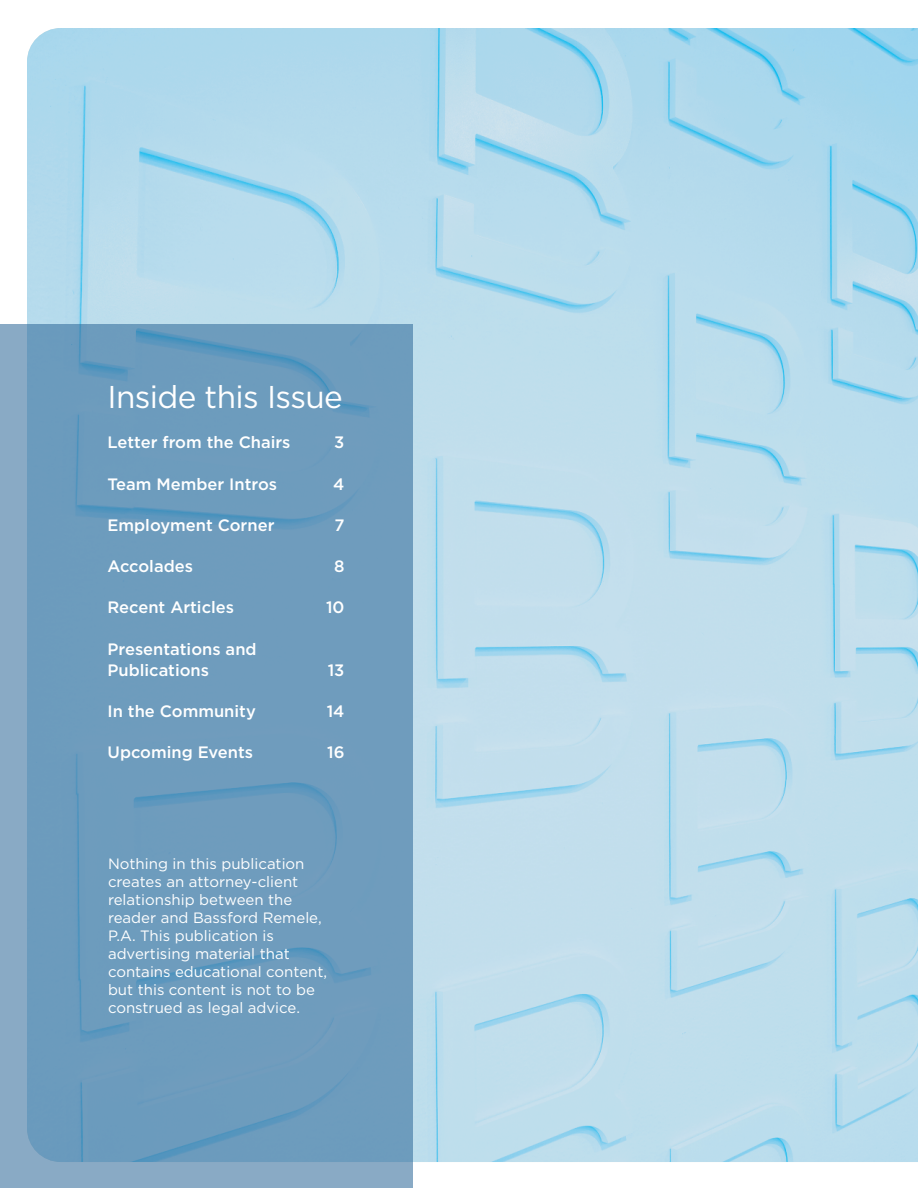
<style>
.page{position:relative;width:918px;height:1188px;background:#fff}
.page>*{position:absolute;margin:0;border:0;box-sizing:border-box;transform-origin:0 0}
.t1{font:31.5px "Gotham";letter-spacing:-.02em;color:#fff}
.t2{font:500 16.5px/21px "Gotham";color:#fff}
.t3{font:15px/18px "Gotham";color:#fff}
</style>
<div class="page">
<img style="left:27px;top:28px;width:891px;height:1134px">
<svg style="left:0;top:324px;width:413px;height:864px;fill:#6e9cbd"></svg>
<p class="t1" style="left:108px;top:377px;width:237px">Inside this Issue</p>
<p class="t2" style="left:108px;top:432px;width:185px">Letter from the Chairs</p>
<p class="t2" style="left:334px;top:432px;width:12px">3</p>
<p class="t2" style="left:108px;top:473px;width:171px">Team Member Intros</p>
<p class="t2" style="left:333px;top:473px;width:13px">4</p>
<p class="t2" style="left:108px;top:514px;width:168px">Employment Corner</p>
<p class="t2" style="left:334px;top:514px;width:12px">7</p>
<p class="t2" style="left:108px;top:556px;width:87px">Accolades</p>
<p class="t2" style="left:334px;top:556px;width:12px">8</p>
<p class="t2" style="left:108px;top:597px;width:128px">Recent Articles</p>
<p class="t2" style="left:326px;top:597px;width:20px">10</p>
<p class="t2" style="left:108px;top:638px;width:151px">Presentations and<br>Publications</p>
<p class="t2" style="left:328px;top:659px;width:18px">13</p>
<p class="t2" style="left:108px;top:700px;width:150px">In the Community</p>
<p class="t2" style="left:327px;top:700px;width:19px">14</p>
<p class="t2" style="left:108px;top:742px;width:147px">Upcoming Events</p>
<p class="t2" style="left:327px;top:742px;width:19px">16</p>
<p class="t3" style="left:108px;top:855px;width:221px">Nothing in this publication creates an attorney-client relationship between the reader and Bassford Remele,<br>P.A. This publication is advertising material that contains educational content, but this content is not to be construed as legal advice.</p>
</div>
